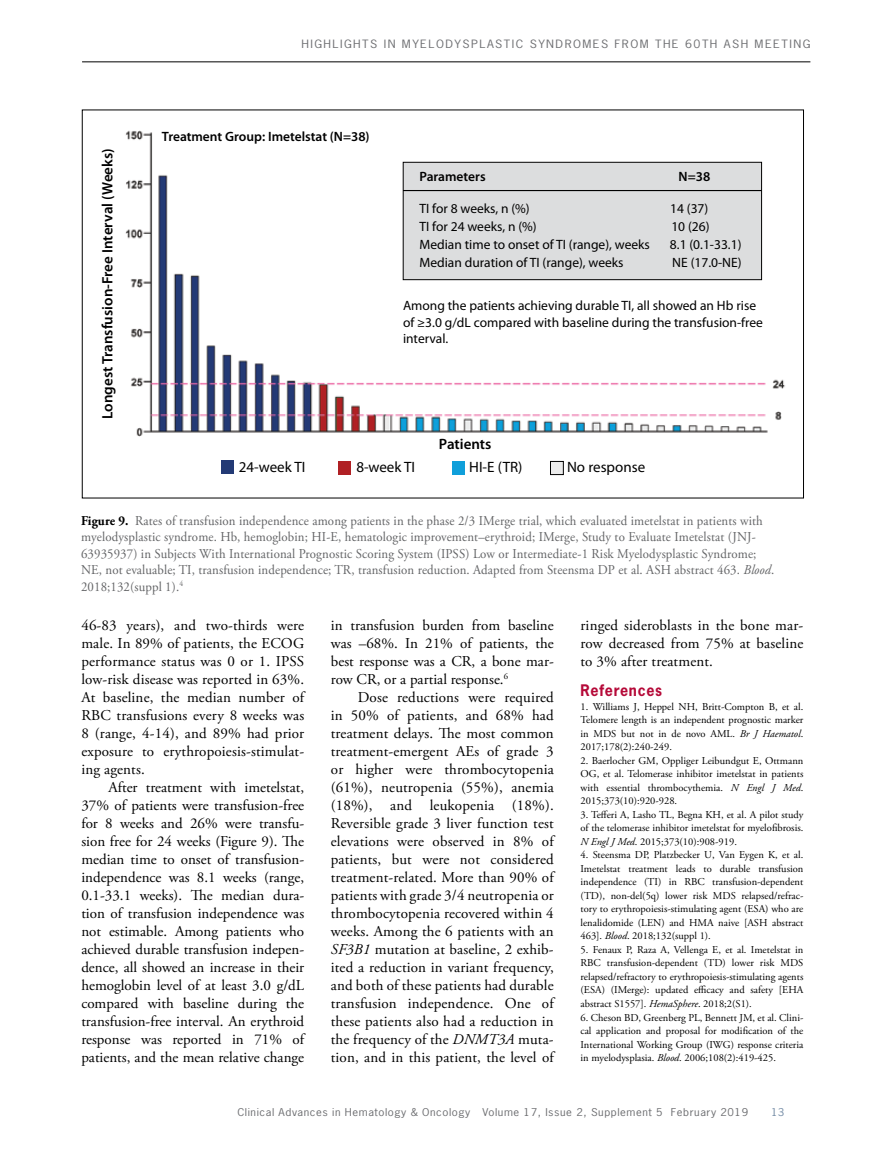
<style>
.page{position:relative;width:878px;height:1175px;background:#fff}
.page>*{position:absolute;margin:0;border:0;box-sizing:border-box;transform-origin:0 0}
.t1{font:15px/18px "Adobe Garamond Pro";letter-spacing:.01em;color:#000;text-align:justify}
.t2{font:600 15px "Myriad Pro";color:#000}
.t3{font:15px "Myriad Pro";color:#000}
.t4{font:700 15px "News Gothic Std";letter-spacing:.05em;color:#b50938;scale:.95 1}
.t5{font:13.5px/16.5px "Adobe Garamond Pro";letter-spacing:.01em;color:#636466;scale:.95 1}
.t6{font:13.5px/16.5px "Myriad Pro";color:#000}
.t7{font:600 13.5px "Myriad Pro";color:#000}
.t8{font:10.8px "News Gothic Std";letter-spacing:.12em;color:#6d6e71;scale:1.12 1}
.t9{font:10.5px/13.5px "Adobe Garamond Pro";color:#000;text-align:justify}
.t10{font:10.2px "News Gothic Std";letter-spacing:.05em;color:#6d6e71;scale:1.11 1}
.t11{font:10.2px "News Gothic Std";color:#738ba5;scale:1.11 1}
.s1{font-weight:700;color:#000}
.s2{font-style:italic}
</style>
<div class="page">
<hr style="left:82px;top:62px;width:728px;height:1px;background:#000">
<img style="left:125px;top:130px;width:660px;height:346px">
<div style="left:403px;top:162px;width:358px;height:118px;background:#dcddde;border:1px solid #000"></div>
<div style="left:221px;top:460px;width:13px;height:13px;background:#233a75"></div>
<div style="left:338px;top:461px;width:12px;height:13px;background:#b02024"></div>
<div style="left:452px;top:461px;width:13px;height:13px;background:#109fda"></div>
<div style="left:550px;top:461px;width:13px;height:13px;background:#ebebeb"></div>
<div style="left:550px;top:461px;width:13px;height:14px;border:1px solid #000"></div>
<hr style="left:403px;top:190px;width:358px;height:1px;background:#000">
<p class="t8" style="left:301px;top:36px;width:456px">HIGHLIGHTS IN MYELODYSPLASTIC SYNDROMES FROM THE 60TH ASH MEETING</p>
<p class="t2" style="left:98px;top:419px;width:272px;rotate:-90deg">Longest Transfusion-Free Interval (Weeks)</p>
<p class="t7" style="left:162px;top:128px;width:209px">Treatment Group: Imetelstat (N=38)</p>
<p class="t7" style="left:419px;top:168px;width:68px">Parameters</p>
<p class="t7" style="left:678px;top:168px;width:33px">N=38</p>
<p class="t6" style="left:419px;top:200px;width:112px">TI for 8 weeks, n (%)</p>
<p class="t6" style="left:670px;top:200px;width:40px">14 (37)</p>
<p class="t6" style="left:419px;top:218px;width:119px">TI for 24 weeks, n (%)</p>
<p class="t6" style="left:671px;top:218px;width:40px">10 (26)</p>
<p class="t6" style="left:419px;top:236px;width:232px">Median time to onset of TI (range), weeks</p>
<p class="t6" style="left:670px;top:236px;width:73px">8.1 (0.1-33.1)</p>
<p class="t6" style="left:419px;top:254px;width:206px">Median duration of TI (range), weeks</p>
<p class="t6" style="left:672px;top:254px;width:71px">NE (17.0-NE)</p>
<p class="t6" style="left:403px;top:297px;width:361px">Among the patients achieving durable TI, all showed an Hb rise of ≥3.0 g/dL compared with baseline during the transfusion-free interval.</p>
<p class="t2" style="left:439px;top:435px;width:54px">Patients</p>
<p class="t3" style="left:239px;top:458px;width:68px">24-week TI</p>
<p class="t3" style="left:356px;top:458px;width:60px">8-week TI</p>
<p class="t3" style="left:469px;top:458px;width:55px">HI-E (TR)</p>
<p class="t3" style="left:567px;top:458px;width:80px">No response</p>
<p class="t5" style="left:81px;top:513px;width:731px"><span class="s1">Figure 9.</span> Rates of transfusion independence among patients in the phase 2/3 IMerge trial, which evaluated imetelstat in patients with myelodysplastic syndrome. Hb, hemoglobin; HI-E, hematologic improvement–erythroid; IMerge, Study to Evaluate Imetelstat (JNJ-63935937) in Subjects With International Prognostic Scoring System (IPSS) Low or Intermediate-1 Risk Myelodysplastic Syndrome; NE, not evaluable; TI, transfusion independence; TR, transfusion reduction. Adapted from Steensma DP et al. ASH abstract 463. <span class="s2">Blood</span>.<br>2018;132(suppl 1).<sup>4</sup></p>
<p class="t1" style="left:81px;top:617px;width:224px">46-83 years), and two-thirds were male. In 89% of patients, the ECOG performance status was 0 or 1. IPSS low-risk disease was reported in 63%.<br>At baseline, the median number of RBC transfusions every 8 weeks was 8 (range, 4-14), and 89% had prior exposure to erythropoiesis-stimulat&shy;ing agents.</p>
<p class="t1" style="left:81px;top:779px;width:224px;text-indent:27px">After treatment with imetelstat, 37% of patients were transfusion-free for 8 weeks and 26% were transfu&shy;sion free for 24 weeks (Figure 9). The median time to onset of transfusion&shy;independence was 8.1 weeks (range, 0.1-33.1 weeks). The median dura&shy;tion of transfusion independence was not estimable. Among patients who achieved durable transfusion indepen&shy;dence, all showed an increase in their hemoglobin level of at least 3.0 g/dL compared with baseline during the transfusion-free interval. An erythroid response was reported in 71% of patients, and the mean relative change</p>
<p class="t1" style="left:331px;top:617px;width:224px">in transfusion burden from baseline was –68%. In 21% of patients, the best response was a CR, a bone mar&shy;row CR, or a partial response.<sup>6</sup></p>
<p class="t1" style="left:331px;top:689px;width:224px;text-indent:27px">Dose reductions were required in 50% of patients, and 68% had treatment delays. The most common treatment-emergent AEs of grade 3 or higher were thrombocytopenia (61%), neutropenia (55%), anemia (18%), and leukopenia (18%).<br>Reversible grade 3 liver function test elevations were observed in 8% of patients, but were not considered treatment-related. More than 90% of patients with grade 3/4 neutropenia or thrombocytopenia recovered within 4 weeks. Among the 6 patients with an <span class="s2">SF3B1</span> mutation at baseline, 2 exhib&shy;ited a reduction in variant frequency, and both of these patients had durable transfusion independence. One of these patients also had a reduction in the frequency of the <span class="s2">DNMT3A</span> muta&shy;tion, and in this patient, the level of</p>
<p class="t1" style="left:580px;top:617px;width:224px">ringed sideroblasts in the bone mar&shy;row decreased from 75% at baseline to 3% after treatment.</p>
<p class="t4" style="left:580px;top:680px;width:87px">References</p>
<p class="t9" style="left:580px;top:700px;width:224px">1. Williams J, Heppel NH, Britt-Compton B, et al.<br>Telomere length is an independent prognostic marker in MDS but not in de novo AML. <span class="s2">Br J Haematol</span>.<br>2017;178(2):240-249.</p>
<p class="t9" style="left:580px;top:754px;width:224px">2. Baerlocher GM, Oppliger Leibundgut E, Ottmann OG, et al. Telomerase inhibitor imetelstat in patients with essential thrombocythemia. <span class="s2">N Engl J Med</span>.<br>2015;373(10):920-928.</p>
<p class="t9" style="left:580px;top:808px;width:224px">3. Tefferi A, Lasho TL, Begna KH, et al. A pilot study of the telomerase inhibitor imetelstat for myelofibrosis.<br><span class="s2">N Engl J Med</span>. 2015;373(10):908-919.</p>
<p class="t9" style="left:580px;top:848px;width:224px">4. Steensma DP, Platzbecker U, Van Eygen K, et al.<br>Imetelstat treatment leads to durable transfusion independence (TI) in RBC transfusion-dependent (TD), non-del(5q) lower risk MDS relapsed/refrac&shy;tory to erythropoiesis-stimulating agent (ESA) who are lenalidomide (LEN) and HMA naive [ASH abstract 463]. <span class="s2">Blood</span>. 2018;132(suppl 1).</p>
<p class="t9" style="left:580px;top:943px;width:224px">5. Fenaux P, Raza A, Vellenga E, et al. Imetelstat in RBC transfusion-dependent (TD) lower risk MDS relapsed/refractory to erythropoiesis-stimulating agents (ESA) (IMerge): updated efficacy and safety [EHA abstract S1557]. <span class="s2">HemaSphere</span>. 2018;2(S1).</p>
<p class="t9" style="left:580px;top:1010px;width:224px">6. Cheson BD, Greenberg PL, Bennett JM, et al. Clini&shy;cal application and proposal for modification of the International Working Group (IWG) response criteria in myelodysplasia. <span class="s2">Blood</span>. 2006;108(2):419-425.</p>
<p class="t10" style="left:237px;top:1105px;width:461px">Clinical Advances in Hematology &amp; Oncology Volume 17, Issue 2, Supplement 5 February 2019</p>
<p class="t11" style="left:771px;top:1105px;width:13px">13</p>
</div>
